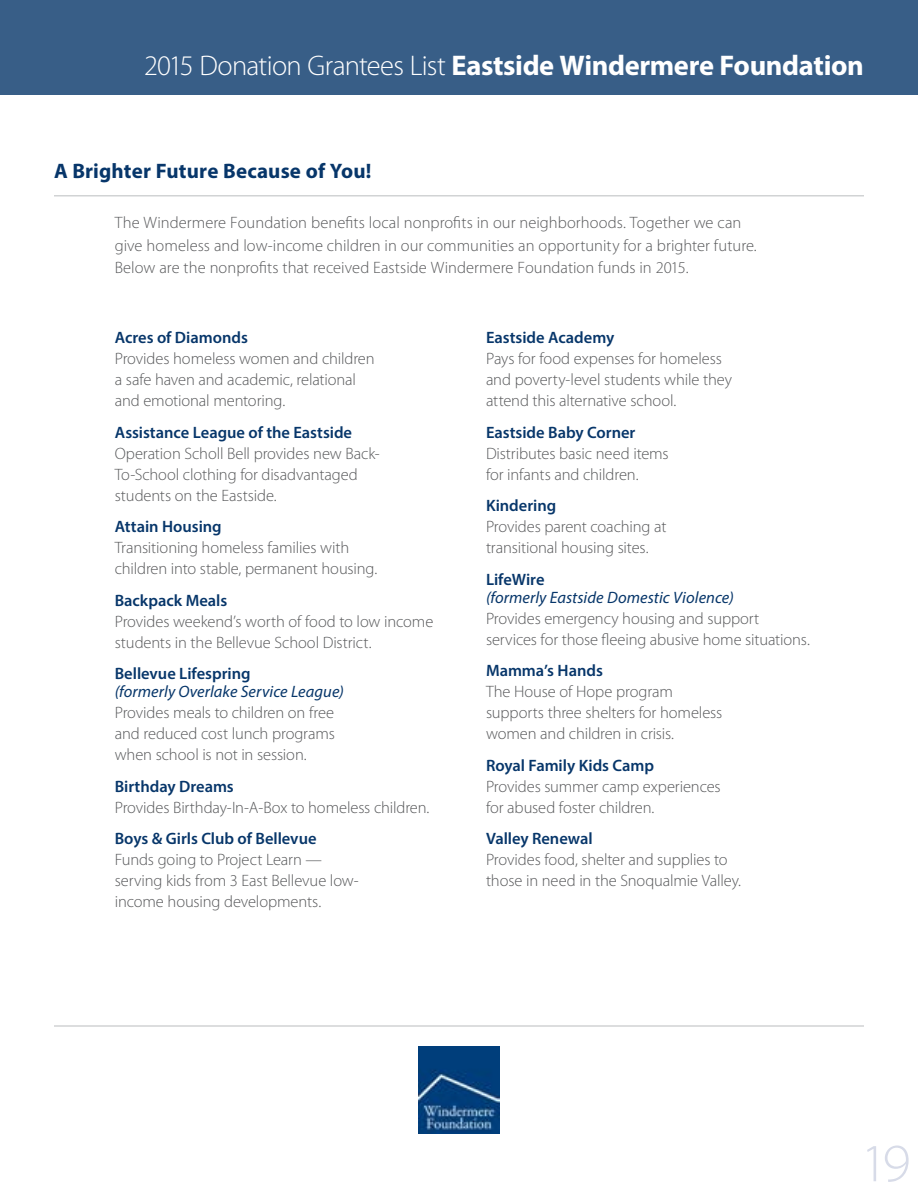
<style>
.page{position:relative;width:918px;height:1188px;background:#fff}
.page>*{position:absolute;margin:0;border:0;box-sizing:border-box;transform-origin:0 0}
.t1{font:300 semi-expanded 54px "Myriad Pro";color:#d7dbe8}
.t2{font:700 28.5px "Myriad Pro";letter-spacing:-.015em;color:#fff}
.t3{font:700 21px "Myriad Pro";letter-spacing:.01em;color:#07366a}
.t4{font:300 16.5px/21px "Myriad Pro";letter-spacing:-.005em;color:#58595b}
.t5{font:600 16.5px "Myriad Pro";color:#07366a}
.t6{font:italic 16.5px "Myriad Pro";letter-spacing:.005em;color:#07366a}
.s1{font-weight:300}
</style>
<div class="page">
<div style="left:0;top:0;width:918px;height:94px;background:#385e87"></div>
<hr style="left:54px;top:195px;width:810px;height:1px;background:#d1d3d4">
<hr style="left:54px;top:1025px;width:810px;height:2px;background:#d1d3d4">
<img style="left:418px;top:1047px;width:82px;height:87px">
<h2 class="t2" style="left:144px;top:47px;width:721px"><span class="s1">2015 Donation Grantees List</span> Eastside Windermere Foundation</h2>
<p class="t3" style="left:54px;top:157px;width:319px">A Brighter Future Because of You!</p>
<p class="t4" style="left:115px;top:212px;width:644px;line-height:22.5px">The Windermere Foundation benefits local nonprofits in our neighborhoods. Together we can give homeless and low-income children in our communities an opportunity for a brighter future.<br>Below are the nonprofits that received Eastside Windermere Foundation funds in 2015.</p>
<p class="t5" style="left:115px;top:327px;width:135px">Acres of Diamonds</p>
<p class="t4" style="left:115px;top:348px;width:261px">Provides homeless women and children a safe haven and academic, relational and emotional mentoring.</p>
<p class="t5" style="left:115px;top:422px;width:239px">Assistance League of the Eastside</p>
<p class="t4" style="left:115px;top:443px;width:267px">Operation Scholl Bell provides new Back-<br>To-School clothing for disadvantaged students on the Eastside.</p>
<p class="t5" style="left:115px;top:516px;width:108px">Attain Housing</p>
<p class="t4" style="left:115px;top:537px;width:264px">Transitioning homeless families with children into stable, permanent housing.</p>
<p class="t5" style="left:115px;top:590px;width:114px">Backpack Meals</p>
<p class="t4" style="left:115px;top:611px;width:320px">Provides weekend’s worth of food to low income students in the Bellevue School District.</p>
<p class="t5" style="left:115px;top:663px;width:137px">Bellevue Lifespring</p>
<p class="t6" style="left:115px;top:681px;width:231px">(formerly Overlake Service League)</p>
<p class="t4" style="left:115px;top:702px;width:222px;text-align:justify">Provides meals to children on free and reduced cost lunch programs when school is not in session.</p>
<p class="t5" style="left:115px;top:776px;width:121px">Birthday Dreams</p>
<p class="t4" style="left:115px;top:797px;width:316px">Provides Birthday-In-A-Box to homeless children.</p>
<p class="t5" style="left:115px;top:828px;width:203px">Boys &amp; Girls Club of Bellevue</p>
<p class="t4" style="left:115px;top:849px;width:246px">Funds going to Project Learn — serving kids from 3 East Bellevue low&shy;income housing developments.</p>
<p class="t5" style="left:486px;top:327px;width:130px">Eastside Academy</p>
<p class="t4" style="left:486px;top:348px;width:248px">Pays for food expenses for homeless and poverty-level students while they attend this alternative school.</p>
<p class="t5" style="left:486px;top:422px;width:151px">Eastside Baby Corner</p>
<p class="t4" style="left:486px;top:443px;width:184px">Distributes basic need items for infants and children.</p>
<p class="t5" style="left:486px;top:495px;width:72px">Kindering</p>
<p class="t4" style="left:486px;top:516px;width:182px">Provides parent coaching at transitional housing sites.</p>
<p class="t5" style="left:486px;top:569px;width:60px">LifeWire</p>
<p class="t6" style="left:486px;top:587px;width:249px">(formerly Eastside Domestic Violence)</p>
<p class="t4" style="left:486px;top:608px;width:325px">Provides emergency housing and support services for those fleeing abusive home situations.</p>
<p class="t5" style="left:486px;top:660px;width:118px">Mamma’s Hands</p>
<p class="t4" style="left:486px;top:682px;width:238px">The House of Hope program supports three shelters for homeless women and children in crisis.</p>
<p class="t5" style="left:486px;top:755px;width:170px">Royal Family Kids Camp</p>
<p class="t4" style="left:486px;top:776px;width:236px">Provides summer camp experiences for abused foster children.</p>
<p class="t5" style="left:486px;top:828px;width:108px">Valley Renewal</p>
<p class="t4" style="left:486px;top:850px;width:256px">Provides food, shelter and supplies to those in need in the Snoqualmie Valley.</p>
<h1 class="t1" style="left:860px;top:1133px;width:52px">19</h1>
</div>
